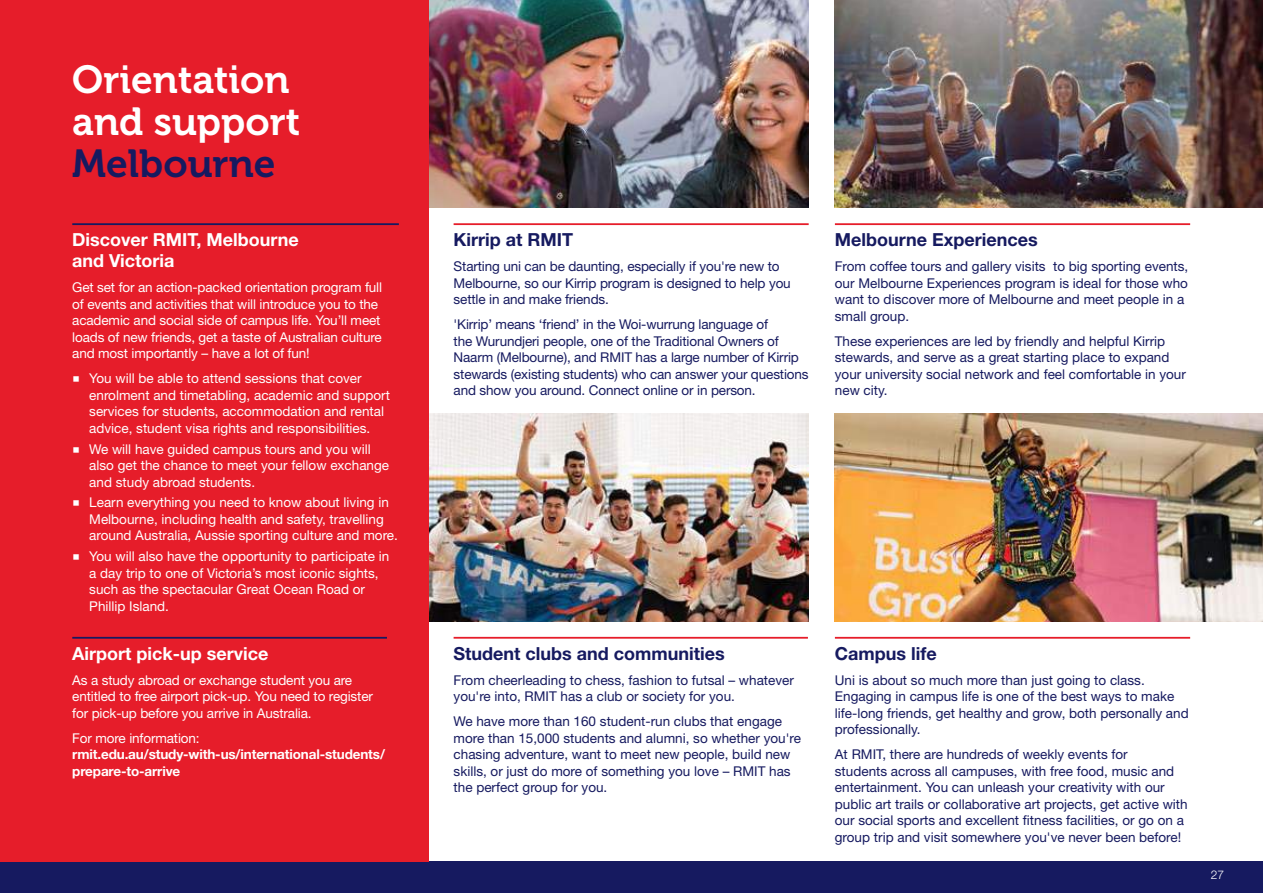
<style>
.page{position:relative;width:1263px;height:893px;background:#fff}
.page>*{position:absolute;margin:0;border:0;box-sizing:border-box;transform-origin:0 0}
.t1{font:39px/42px "Museo 700";color:#fff}
.t2{font:39px "Museo 700";color:#161a60}
.t3{font:700 18px "Helvetica Neue LT Pro";color:#161a60}
.t4{font:700 18px/21px "Helvetica Neue LT Pro";color:#fff}
.t5{font:13.5px/16.5px "Helvetica Neue LT Pro";color:#161a60}
.t6{font:13.5px/16.5px "Helvetica Neue LT Pro";color:#fff}
.t7{font:700 13.5px/16.5px "Helvetica Neue LT Pro";letter-spacing:-.01em;color:#fff}
.t8{font:300 12px "Helvetica Neue LT Pro";color:#fff}
.s1{font-family:"Letter Gothic Std"}
</style>
<div class="page">
<div style="left:0;top:861px;width:1263px;height:32px;background:#161a60"></div>
<img style="left:428px;top:414px;width:381px;height:208px">
<img style="left:428px;top:0;width:381px;height:208px">
<div style="left:0;top:0;width:428px;height:861px;background:#e61d2a"></div>
<hr style="left:72px;top:223px;width:327px;height:2px;background:#161a60">
<img style="left:835px;top:0;width:428px;height:208px">
<hr style="left:835px;top:223px;width:355px;height:2px;background:#e61d2a">
<img style="left:835px;top:414px;width:428px;height:208px">
<hr style="left:454px;top:223px;width:355px;height:2px;background:#e61d2a">
<hr style="left:835px;top:637px;width:355px;height:2px;background:#e61d2a">
<hr style="left:454px;top:637px;width:354px;height:2px;background:#e61d2a">
<hr style="left:72px;top:637px;width:315px;height:2px;background:#161a60">
<h1 class="t1" style="left:72px;top:59px;width:229px">Orientation and support</h1>
<h1 class="t2" style="left:72px;top:142px;width:205px">Melbourne</h1>
<h2 class="t4" style="left:72px;top:229px;width:228px">Discover RMIT, Melbourne and Victoria</h2>
<p class="t6" style="left:72px;top:279px;width:311px">Get set for an action-packed orientation program full of events and activities that will introduce you to the academic and social side of campus life. You’ll meet loads of new friends, get a taste of Australian culture and most importantly – have a lot of fun!</p>
<p class="t6" style="left:89px;top:370px;width:302px;text-indent:-17px"><span class="s1">■</span> You will be able to attend sessions that cover enrolment and timetabling, academic and support services for students, accommodation and rental advice, student visa rights and responsibilities.</p>
<p class="t6" style="left:89px;top:440px;width:301px;text-indent:-17px"><span class="s1">■</span> We will have guided campus tours and you will also get the chance to meet your fellow exchange and study abroad students.</p>
<p class="t6" style="left:89px;top:494px;width:310px;text-indent:-17px"><span class="s1">■</span> Learn everything you need to know about living in<br>Melbourne, including health and safety, travelling around Australia, Aussie sporting culture and more.</p>
<p class="t6" style="left:89px;top:548px;width:302px;text-indent:-17px"><span class="s1">■</span> You will also have the opportunity to participate in a day trip to one of Victoria’s most iconic sights, such as the spectacular Great Ocean Road or Phillip Island.</p>
<h2 class="t4" style="left:72px;top:643px;width:198px">Airport pick-up service</h2>
<p class="t6" style="left:72px;top:672px;width:302px">As a study abroad or exchange student you are entitled to free airport pick-up. You need to register for pick-up before you arrive in Australia.</p>
<p class="t6" style="left:72px;top:730px;width:129px">For more information:</p>
<p class="t7" style="left:72px;top:746px;width:314px">rmit.edu.au/study-with-us/international-students/ prepare-to-arrive</p>
<h2 class="t3" style="left:454px;top:229px;width:121px">Kirrip at RMIT</h2>
<p class="t5" style="left:454px;top:258px;width:339px">Starting uni can be daunting, especially if you're new to<br>Melbourne, so our Kirrip program is designed to help you settle in and make friends.</p>
<p class="t5" style="left:454px;top:316px;width:357px">'Kirrip’ means ‘friend’ in the Woi-wurrung language of<br>the Wurundjeri people, one of the Traditional Owners of Naarm (Melbourne), and RMIT has a large number of Kirrip stewards (existing students) who can answer your questions and show you around. Connect online or in person.</p>
<h2 class="t3" style="left:835px;top:229px;width:204px">Melbourne Experiences</h2>
<p class="t5" style="left:835px;top:258px;width:355px">From coffee tours and gallery visits to big sporting events, our Melbourne Experiences program is ideal for those who want to discover more of Melbourne and meet people in a small group.</p>
<p class="t5" style="left:835px;top:333px;width:353px">These experiences are led by friendly and helpful Kirrip stewards, and serve as a great starting place to expand your university social network and feel comfortable in your new city.</p>
<h2 class="t3" style="left:454px;top:642px;width:273px">Student clubs and communities</h2>
<p class="t5" style="left:454px;top:672px;width:342px">From cheerleading to chess, fashion to futsal – whatever you're into, RMIT has a club or society for you.</p>
<p class="t5" style="left:454px;top:713px;width:349px">We have more than 160 student-run clubs that engage more than 15,000 students and alumni, so whether you're chasing adventure, want to meet new people, build new skills, or just do more of something you love – RMIT has the perfect group for you.</p>
<h2 class="t3" style="left:835px;top:642px;width:103px">Campus life</h2>
<p class="t5" style="left:835px;top:672px;width:355px">Uni is about so much more than just going to class.<br>Engaging in campus life is one of the best ways to make life-long friends, get healthy and grow, both personally and professionally.</p>
<p class="t5" style="left:835px;top:746px;width:354px">At RMIT, there are hundreds of weekly events for<br>students across all campuses, with free food, music and entertainment. You can unleash your creativity with our public art trails or collaborative art projects, get active with our social sports and excellent fitness facilities, or go on a group trip and visit somewhere you've never been before!</p>
<p class="t8" style="left:1211px;top:868px;width:15px">27</p>
</div>
